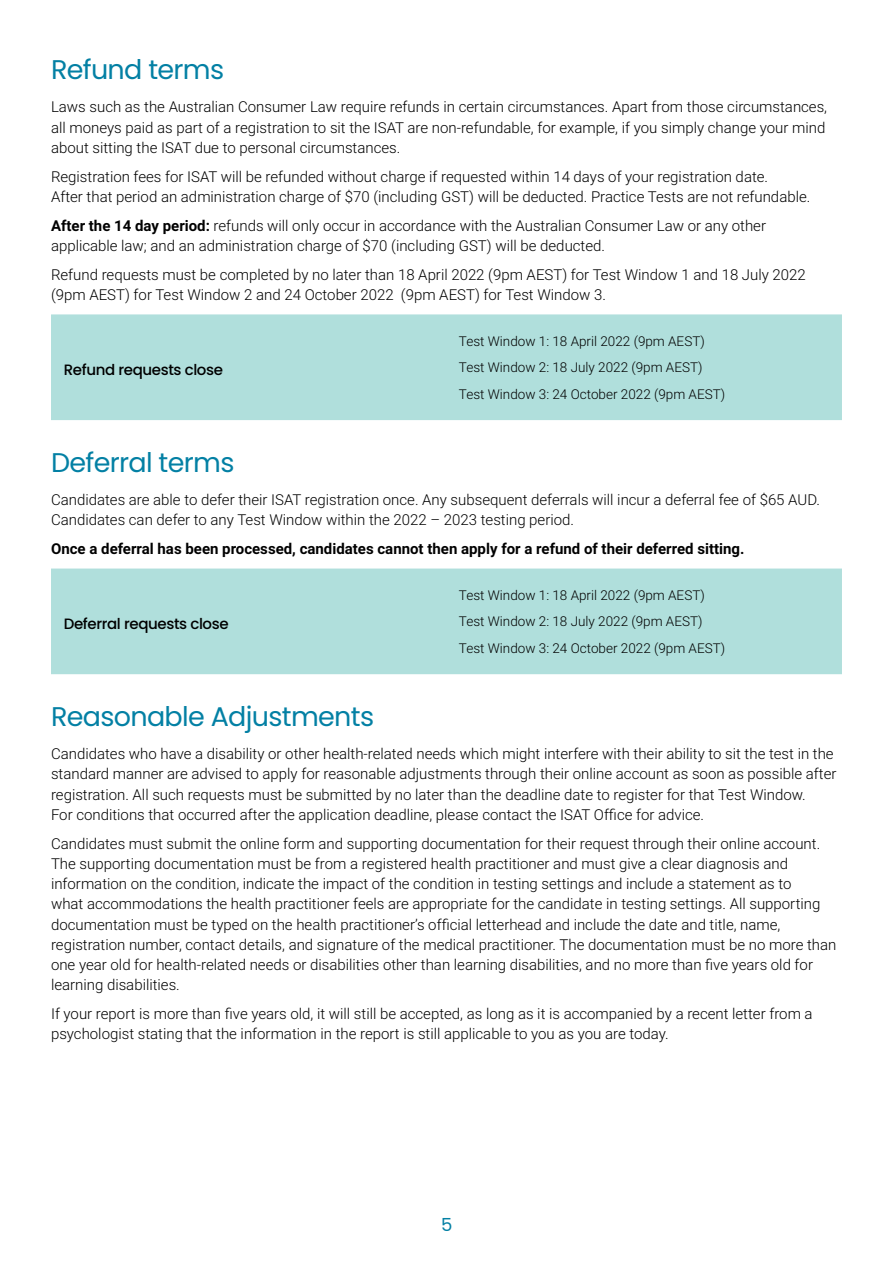
<style>
.page{position:relative;width:893px;height:1263px;background:#fff}
.page>*{position:absolute;margin:0;border:0;box-sizing:border-box;transform-origin:0 0}
.t1{font:27px "Poppins";letter-spacing:-.025em;color:#0380a4}
.t2{font:18px "Poppins";color:#0380a4}
.t3{font:300 15px/20.2px "Roboto";color:#000}
.t4{font:700 15px "Roboto";color:#000}
.t5{font:500 15px "Poppins";letter-spacing:-.025em;color:#000}
.t6{font:300 13.5px/26.5px "Roboto";color:#000}
.s1{font-weight:700}
</style>
<div class="page">
<div style="left:51px;top:314px;width:791px;height:106px;background:#b0dfdc"></div>
<div style="left:51px;top:568px;width:791px;height:106px;background:#b0dfdc"></div>
<h1 class="t1" style="left:51px;top:54px;width:175px">Refund terms</h1>
<p class="t3" style="left:51px;top:96px;width:778px">Laws such as the Australian Consumer Law require refunds in certain circumstances. Apart from those circumstances, all moneys paid as part of a registration to sit the ISAT are non-refundable, for example, if you simply change your mind about sitting the ISAT due to personal circumstances.</p>
<p class="t3" style="left:51px;top:166px;width:761px">Registration fees for ISAT will be refunded without charge if requested within 14 days of your registration date.<br>After that period an administration charge of $70 (including GST) will be deducted. Practice Tests are not refundable.</p>
<p class="t3" style="left:51px;top:215px;width:717px"><span class="s1">After the 14 day period:</span> refunds will only occur in accordance with the Australian Consumer Law or any other applicable law; and an administration charge of $70 (including GST) will be deducted.</p>
<p class="t3" style="left:51px;top:264px;width:756px">Refund requests must be completed by no later than 18 April 2022 (9pm AEST) for Test Window 1 and 18 July 2022 (9pm AEST) for Test Window 2 and 24 October 2022 (9pm AEST) for Test Window 3.</p>
<p class="t5" style="left:64px;top:361px;width:161px">Refund requests close</p>
<p class="t6" style="left:459px;top:327px;width:268px">Test Window 1: 18 April 2022 (9pm AEST)<br>Test Window 2: 18 July 2022 (9pm AEST)<br>Test Window 3: 24 October 2022 (9pm AEST)</p>
<h1 class="t1" style="left:51px;top:447px;width:185px">Deferral terms</h1>
<p class="t3" style="left:51px;top:489px;width:770px">Candidates are able to defer their ISAT registration once. Any subsequent deferrals will incur a deferral fee of $65 AUD.<br>Candidates can defer to any Test Window within the 2022 – 2023 testing period.</p>
<p class="t4" style="left:51px;top:538px;width:695px">Once a deferral has been processed, candidates cannot then apply for a refund of their deferred sitting.</p>
<p class="t5" style="left:64px;top:615px;width:166px">Deferral requests close</p>
<p class="t6" style="left:459px;top:581px;width:268px">Test Window 1: 18 April 2022 (9pm AEST)<br>Test Window 2: 18 July 2022 (9pm AEST)<br>Test Window 3: 24 October 2022 (9pm AEST)</p>
<h1 class="t1" style="left:51px;top:701px;width:325px">Reasonable Adjustments</h1>
<p class="t3" style="left:51px;top:743px;width:787px">Candidates who have a disability or other health-related needs which might interfere with their ability to sit the test in the standard manner are advised to apply for reasonable adjustments through their online account as soon as possible after registration. All such requests must be submitted by no later than the deadline date to register for that Test Window.<br>For conditions that occurred after the application deadline, please contact the ISAT Office for advice.</p>
<p class="t3" style="left:51px;top:833px;width:787px">Candidates must submit the online form and supporting documentation for their request through their online account.<br>The supporting documentation must be from a registered health practitioner and must give a clear diagnosis and information on the condition, indicate the impact of the condition in testing settings and include a statement as to<br>what accommodations the health practitioner feels are appropriate for the candidate in testing settings. All supporting documentation must be typed on the health practitioner’s official letterhead and include the date and title, name, registration number, contact details, and signature of the medical practitioner. The documentation must be no more than one year old for health-related needs or disabilities other than learning disabilities, and no more than five years old for learning disabilities.</p>
<p class="t3" style="left:51px;top:1003px;width:763px">If your report is more than five years old, it will still be accepted, as long as it is accompanied by a recent letter from a psychologist stating that the information in the report is still applicable to you as you are today.</p>
<p class="t2" style="left:441px;top:1214px;width:13px">5</p>
</div>
